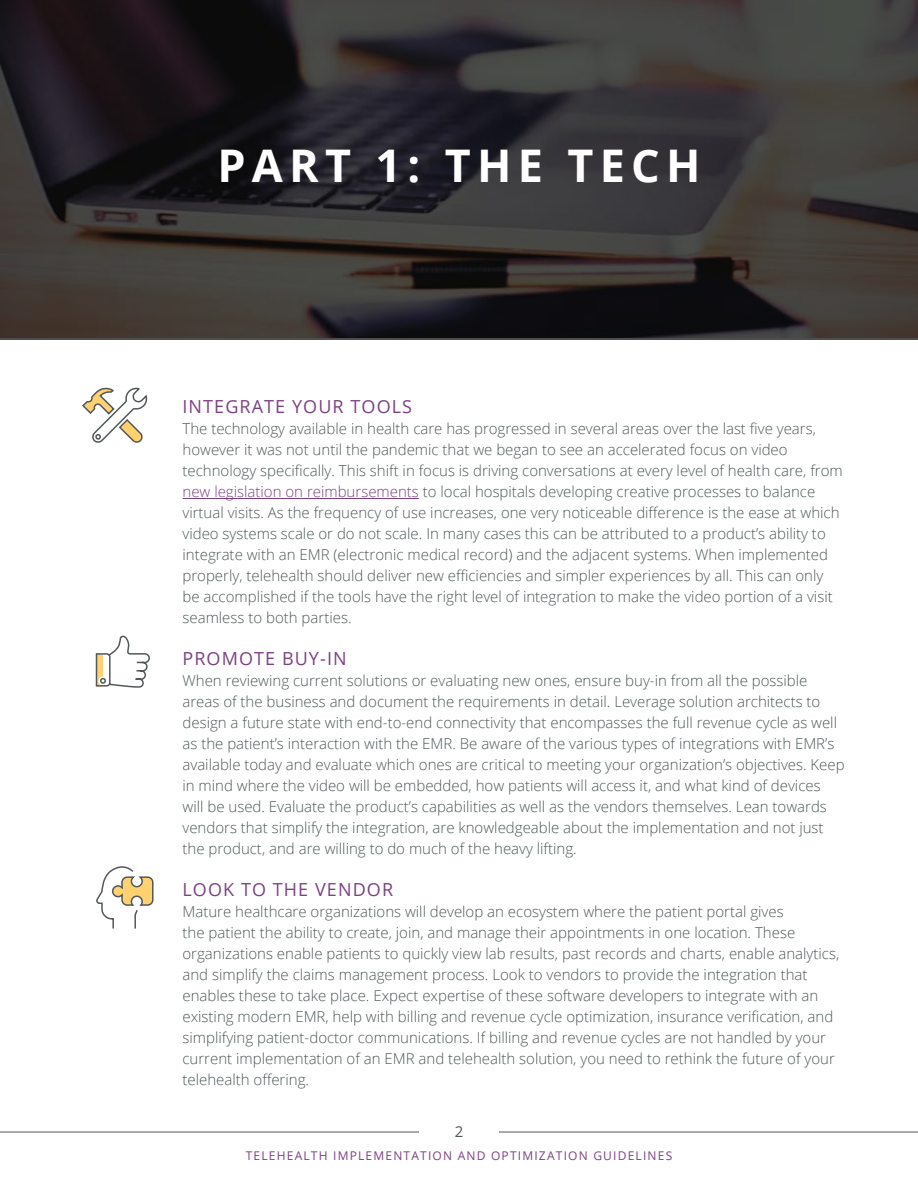
<style>
.page{position:relative;width:918px;height:1188px;background:#fff}
.page>*{position:absolute;margin:0;border:0;box-sizing:border-box;transform-origin:0 0}
.t1{font:700 45px "Open Sans";letter-spacing:.14em;color:#fff}
.t2{font:18px "Open Sans";letter-spacing:.06em;color:#7c4182}
.t3{font:300 15px/21px "Open Sans";color:#4e5859}
.t4{font:15px "Open Sans";color:#4e5859}
.t5{font:12px "Open Sans";letter-spacing:.1em;color:#7c4182}
.s1{color:#7c4182}
</style>
<div class="page">
<hr style="left:0;top:1132px;width:419px;height:1px;background:#52585a">
<hr style="left:499px;top:1132px;width:419px;height:1px;background:#52585a">
<hr style="left:183px;top:498px;width:236px;height:1px;background:#7c4182">
<svg style="left:82px;top:387px;width:65px;height:56px"></svg>
<svg style="left:95px;top:635px;width:55px;height:53px"></svg>
<svg style="left:96px;top:866px;width:58px;height:63px"></svg>
<svg style="left:0;top:0;width:918px;height:339px"></svg>
<h1 class="t1" style="left:217px;top:134px;width:485px">PART 1: THE TECH</h1>
<p class="t2" style="left:183px;top:395px;width:231px">INTEGRATE YOUR TOOLS</p>
<p class="t3" style="left:183px;top:418px;width:662px">The technology available in health care has progressed in several areas over the last five years, however it was not until the pandemic that we began to see an accelerated focus on video technology specifically. This shift in focus is driving conversations at every level of health care, from <span class="s1">new legislation on reimbursements</span> to local hospitals developing creative processes to balance virtual visits. As the frequency of use increases, one very noticeable difference is the ease at which video systems scale or do not scale. In many cases this can be attributed to a product’s ability to integrate with an EMR (electronic medical record) and the adjacent systems. When implemented properly, telehealth should deliver new efficiencies and simpler experiences by all. This can only be accomplished if the tools have the right level of integration to make the video portion of a visit seamless to both parties.</p>
<p class="t2" style="left:183px;top:647px;width:166px">PROMOTE BUY-IN</p>
<p class="t3" style="left:183px;top:670px;width:664px">When reviewing current solutions or evaluating new ones, ensure buy-in from all the possible areas of the business and document the requirements in detail. Leverage solution architects to design a future state with end-to-end connectivity that encompasses the full revenue cycle as well as the patient’s interaction with the EMR. Be aware of the various types of integrations with EMR’s available today and evaluate which ones are critical to meeting your organization’s objectives. Keep in mind where the video will be embedded, how patients will access it, and what kind of devices will be used. Evaluate the product’s capabilities as well as the vendors themselves. Lean towards vendors that simplify the integration, are knowledgeable about the implementation and not just the product, and are willing to do much of the heavy lifting.</p>
<p class="t2" style="left:183px;top:878px;width:212px">LOOK TO THE VENDOR</p>
<p class="t3" style="left:183px;top:901px;width:658px">Mature healthcare organizations will develop an ecosystem where the patient portal gives<br>the patient the ability to create, join, and manage their appointments in one location. These organizations enable patients to quickly view lab results, past records and charts, enable analytics, and simplify the claims management process. Look to vendors to provide the integration that enables these to take place. Expect expertise of these software developers to integrate with an existing modern EMR, help with billing and revenue cycle optimization, insurance verification, and simplifying patient-doctor communications. If billing and revenue cycles are not handled by your current implementation of an EMR and telehealth solution, you need to rethink the future of your telehealth offering.</p>
<p class="t4" style="left:455px;top:1121px;width:10px">2</p>
<p class="t5" style="left:246px;top:1148px;width:428px">TELEHEALTH IMPLEMENTATION AND OPTIMIZATION GUIDELINES</p>
</div>
